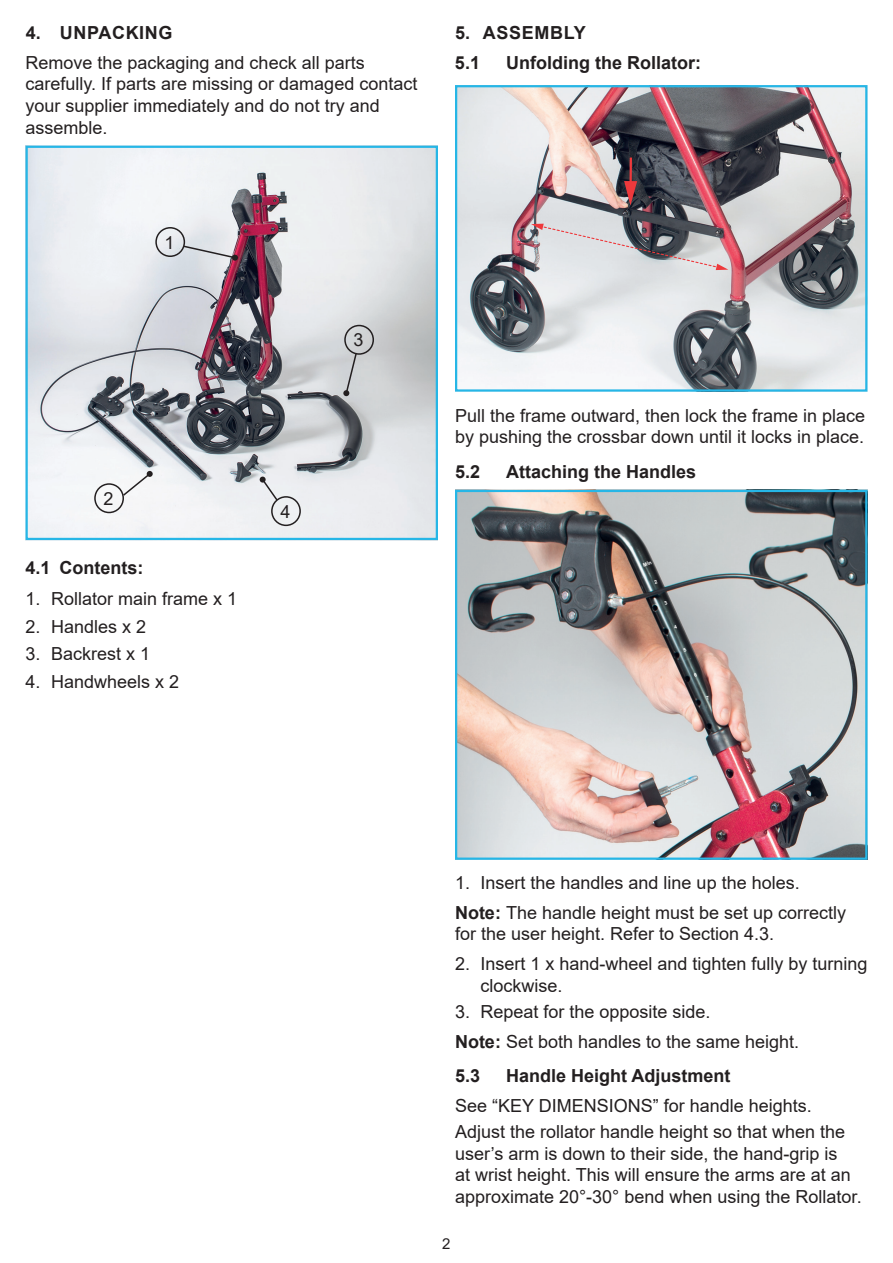
<style>
.page{position:relative;width:893px;height:1263px;background:#fff}
.page>*{position:absolute;margin:0;border:0;box-sizing:border-box;transform-origin:0 0}
.t1{font:18px/21.6px "Arial";color:#231f20}
.t2{font:700 18px "Arial";color:#231f20}
.t3{font:700 18px/30.2px "Arial";letter-spacing:.035em;color:#231f20}
.t4{font:15px "Arial";color:#231f20}
.s1{font-weight:700}
</style>
<div class="page">
<img style="left:29px;top:149px;width:406px;height:388px">
<div style="left:26px;top:146px;width:412px;height:394px;border:2px solid #26b6e6"></div>
<div style="left:271px;top:496px;width:30px;height:30px;border:2px solid #231f20;border-radius:50%"></div>
<div style="left:344px;top:325px;width:30px;height:30px;border:2px solid #231f20;border-radius:50%"></div>
<div style="left:155px;top:227px;width:30px;height:30px;border:2px solid #231f20;border-radius:50%"></div>
<div style="left:94px;top:483px;width:30px;height:30px;border:2px solid #231f20;border-radius:50%"></div>
<svg style="left:260px;top:477px;width:19px;height:25px"></svg>
<svg style="left:343px;top:352px;width:15px;height:44px"></svg>
<svg style="left:182px;top:244px;width:56px;height:17px"></svg>
<svg style="left:121px;top:471px;width:32px;height:26px"></svg>
<img style="left:458px;top:88px;width:406px;height:301px">
<svg style="left:531px;top:224px;width:197px;height:46px;background:#b7b3b7"></svg>
<hr style="left:629px;top:158px;width:3px;height:28px;background:#ee393c">
<svg style="left:624px;top:181px;width:13px;height:24px"></svg>
<div style="left:455px;top:85px;width:412px;height:307px;border:2px solid #26b6e6"></div>
<img style="left:458px;top:493px;width:406px;height:364px">
<div style="left:455px;top:490px;width:412px;height:370px;border:2px solid #26b6e6"></div>
<svg style="left:643px;top:561px;width:9px;height:5px"></svg>
<svg style="left:654px;top:579px;width:3px;height:5px"></svg>
<svg style="left:664px;top:601px;width:3px;height:4px"></svg>
<svg style="left:674px;top:625px;width:3px;height:4px"></svg>
<svg style="left:683px;top:647px;width:4px;height:5px"></svg>
<svg style="left:694px;top:673px;width:3px;height:4px"></svg>
<svg style="left:706px;top:696px;width:4px;height:4px"></svg>
<p class="t3" style="left:26px;top:17px;width:148px">4. UNPACKING</p>
<p class="t1" style="left:26px;top:51px;width:393px">Remove the packaging and check all parts carefully. If parts are missing or damaged contact your supplier immediately and do not try and assemble.</p>
<p class="t3" style="left:455px;top:17px;width:132px">5. ASSEMBLY<br>5.1</p>
<p class="t2" style="left:506px;top:50px;width:196px">Unfolding the Rollator:</p>
<p class="t1" style="left:165px;top:231px;width:12px">1</p>
<p class="t1" style="left:103px;top:488px;width:12px">2</p>
<p class="t2" style="left:26px;top:555px;width:120px">4.1 Contents:</p>
<p class="t1" style="left:26px;top:587px;width:213px">1. Rollator main frame x 1</p>
<p class="t1" style="left:26px;top:615px;width:122px">2. Handles x 2</p>
<p class="t1" style="left:26px;top:643px;width:126px">3. Backrest x 1</p>
<p class="t1" style="left:26px;top:671px;width:155px">4. Handwheels x 2</p>
<p class="t1" style="left:280px;top:500px;width:12px">4</p>
<p class="t1" style="left:353px;top:329px;width:12px">3</p>
<p class="t1" style="left:455px;top:404px;width:412px">Pull the frame outward, then lock the frame in place by pushing the crossbar down until it locks in place.</p>
<p class="t2" style="left:455px;top:459px;width:27px">5.2</p>
<p class="t2" style="left:506px;top:459px;width:192px">Attaching the Handles</p>
<p class="t1" style="left:455px;top:867px;width:393px;line-height:30.2px">1. Insert the handles and line up the holes.<br><span class="s1">Note:</span> The handle height must be set up correctly</p>
<p class="t1" style="left:455px;top:923px;width:321px">for the user height. Refer to Section 4.3.</p>
<p class="t1" style="left:480px;top:953px;width:388px;text-indent:-26px">2. Insert 1 x hand-wheel and tighten fully by turning clockwise.</p>
<p class="t1" style="left:455px;top:996px;width:346px;line-height:30.2px">3. Repeat for the opposite side.<br><span class="s1">Note:</span> Set both handles to the same height.</p>
<p class="t2" style="left:455px;top:1063px;width:27px">5.3</p>
<p class="t2" style="left:506px;top:1063px;width:226px">Handle Height Adjustment</p>
<p class="t1" style="left:455px;top:1093px;width:392px;line-height:25.8px">See “KEY DIMENSIONS” for handle heights.<br>Adjust the rollator handle height so that when the</p>
<p class="t1" style="left:455px;top:1142px;width:408px">user’s arm is down to their side, the hand-grip is<br>at wrist height. This will ensure the arms are at an approximate 20°-30° bend when using the Rollator.</p>
<p class="t4" style="left:442px;top:1234px;width:10px">2</p>
</div>
